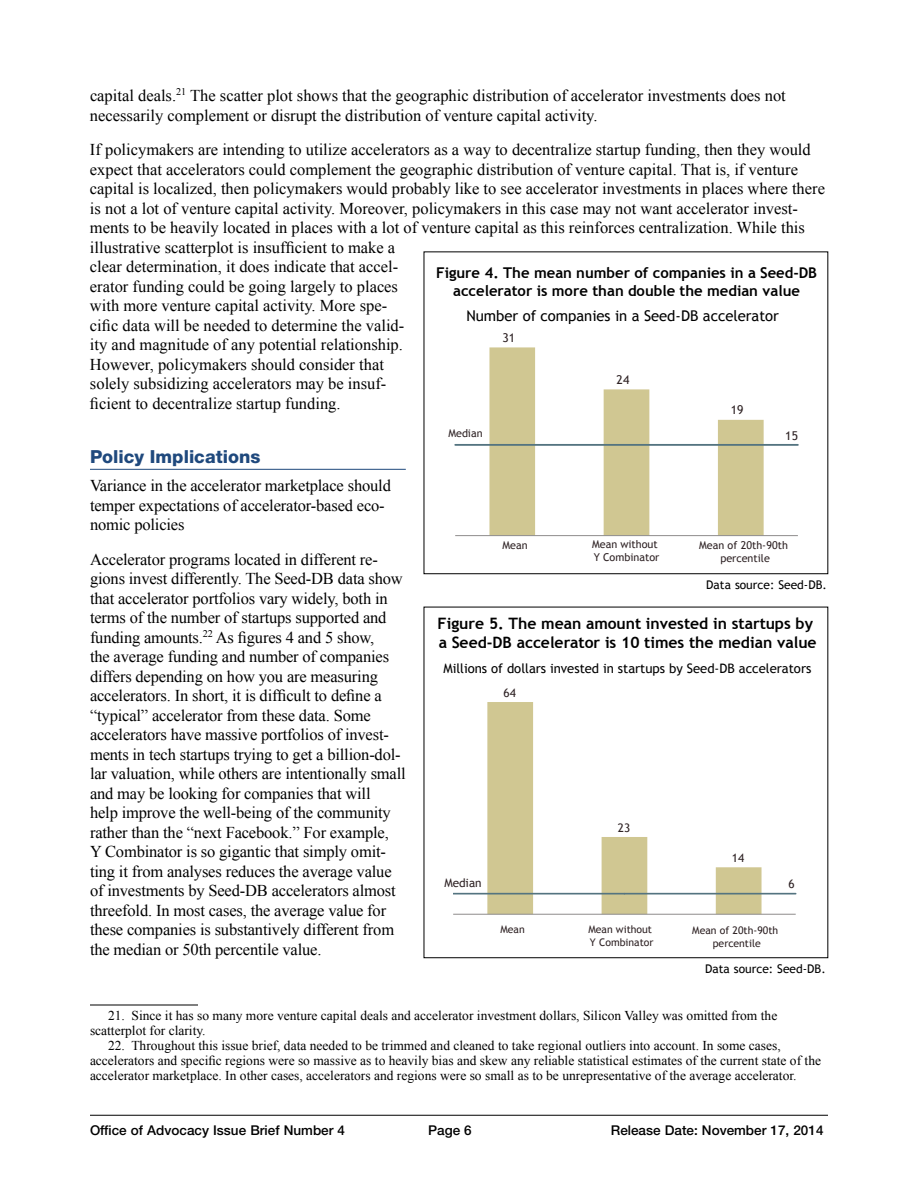
<style>
.page{position:relative;width:918px;height:1188px;background:#fff}
.page>*{position:absolute;margin:0;border:0;box-sizing:border-box;transform-origin:0 0}
.Heading_1{font:800 18px "Helvetica Neue LT Std";color:#1f497d}
.body_text{font:16.5px/19.5px "Times New Roman";color:#000}
.t1{font:700 15.75px/18.9px "Trebuchet MS";color:#000}
.t2{font:700 14.85px/17.9px "Trebuchet MS";color:#000;text-align:center}
.t3{font:14.85px "Trebuchet MS";color:#000}
.Footnotes{font:13.5px/15px "Times New Roman";color:#000}
.t4{font:500 13.5px "Helvetica Neue LT Std";color:#000}
.t5{font:13.05px "Trebuchet MS";color:#000}
.t6{font:12.15px "Trebuchet MS";letter-spacing:.005em;color:#2e2224}
.Source_note_for_figu{font:12px "Trebuchet MS";color:#000}
.t7{font:11.85px "Trebuchet MS";letter-spacing:.005em;color:#2e2224}
.t8{font:10.8px/12.9px "Trebuchet MS";color:#2e2224}
.t9{font:10.5px/12.6px "Trebuchet MS";color:#2e2224}
</style>
<div class="page">
<hr style="left:90px;top:1115px;width:738px;height:1px;background:#000">
<hr style="left:90px;top:469px;width:316px;height:1px;background:#1f497d">
<hr style="left:90px;top:1005px;width:108px;height:1px;background:#000">
<svg style="left:489px;top:347px;width:275px;height:188px"></svg>
<hr style="left:455px;top:535px;width:343px;height:1px;background:#8e8c8c">
<hr style="left:455px;top:444px;width:343px;height:2px;background:#547480">
<svg style="left:487px;top:702px;width:275px;height:212px"></svg>
<hr style="left:453px;top:914px;width:343px;height:1px;background:#8e8c8c">
<hr style="left:453px;top:893px;width:171px;height:2px;background:#547480">
<hr style="left:624px;top:893px;width:172px;height:2px;background:#547480">
<p class="body_text" style="left:90px;top:86px;width:697px">capital deals.<sup>21</sup> The scatter plot shows that the geographic distribution of accelerator investments does not necessarily complement or disrupt the distribution of venture capital activity.</p>
<p class="body_text" style="left:90px;top:140px;width:737px">If policymakers are intending to utilize accelerators as a way to decentralize startup funding, then they would expect that accelerators could complement the geographic distribution of venture capital. That is, if venture capital is localized, then policymakers would probably like to see accelerator investments in places where there is not a lot of venture capital activity. Moreover, policymakers in this case may not want accelerator invest&shy;ments to be heavily located in places with a lot of venture capital as this reinforces centralization. While this illustrative scatterplot is insufficient to make a<br>clear determination, it does indicate that accel-<br>erator funding could be going largely to places<br>with more venture capital activity. More spe-<br>cific data will be needed to determine the valid-<br>ity and magnitude of any potential relationship.<br>However, policymakers should consider that<br>solely subsidizing accelerators may be insuf-<br>ficient to decentralize startup funding.</p>
<p class="Heading_1" style="left:90px;top:446px;width:172px">Policy Implications</p>
<p class="body_text" style="left:90px;top:476px;width:302px">Variance in the accelerator marketplace should temper expectations of accelerator-based eco&shy;nomic policies</p>
<p class="body_text" style="left:90px;top:549px;width:317px">Accelerator programs located in different re&shy;gions invest differently. The Seed-DB data show that accelerator portfolios vary widely, both in terms of the number of startups supported and funding amounts.<sup>22</sup> As figures 4 and 5 show,<br>the average funding and number of companies differs depending on how you are measuring accelerators. In short, it is difficult to define a “typical” accelerator from these data. Some accelerators have massive portfolios of invest&shy;ments in tech startups trying to get a billion-dol&shy;lar valuation, while others are intentionally small and may be looking for companies that will<br>help improve the well-being of the community rather than the “next Facebook.” For example,<br>Y Combinator is so gigantic that simply omit&shy;ting it from analyses reduces the average value of investments by Seed-DB accelerators almost threefold. In most cases, the average value for these companies is substantively different from the median or 50th percentile value.</p>
<p class="t2" style="left:436px;top:264px;width:383px">Figure 4. The mean number of companies in a Seed-DB accelerator is more than double the median value</p>
<p class="t3" style="left:466px;top:307px;width:314px">Number of companies in a Seed-DB accelerator</p>
<p class="t6" style="left:502px;top:330px;width:14px">31</p>
<p class="t6" style="left:617px;top:372px;width:14px">24</p>
<p class="t6" style="left:731px;top:403px;width:14px">19</p>
<p class="t8" style="left:448px;top:427px;width:36px">Median</p>
<p class="t6" style="left:785px;top:428px;width:14px">15</p>
<p class="t8" style="left:503px;top:539px;width:27px">Mean</p>
<p class="t8" style="left:592px;top:537px;width:69px">Mean without<br>Y Combinator</p>
<p class="t8" style="left:699px;top:538px;width:90px;text-align:center">Mean of 20th-90th percentile</p>
<p class="Source_note_for_figu" style="left:706px;top:577px;width:122px">Data source: Seed-DB.</p>
<p class="t1" style="left:438px;top:614px;width:381px">Figure 5. The mean amount invested in startups by a Seed-DB accelerator is 10 times the median value</p>
<p class="t5" style="left:443px;top:660px;width:370px">Millions of dollars invested in startups by Seed-DB accelerators</p>
<p class="t7" style="left:504px;top:686px;width:14px">64</p>
<p class="t7" style="left:618px;top:821px;width:14px">23</p>
<p class="t7" style="left:732px;top:851px;width:14px">14</p>
<p class="t7" style="left:444px;top:875px;width:39px">Median</p>
<p class="t7" style="left:788px;top:877px;width:8px">6</p>
<p class="t9" style="left:588px;top:923px;width:67px">Mean without<br>Y Combinator</p>
<p class="t9" style="left:692px;top:924px;width:88px;text-align:center">Mean of 20th-90th percentile</p>
<p class="t9" style="left:501px;top:924px;width:26px">Mean</p>
<p class="Source_note_for_figu" style="left:705px;top:961px;width:122px">Data source: Seed-DB.</p>
<p class="Footnotes" style="left:108px;top:1008px;width:671px">21. Since it has so many more venture capital deals and accelerator investment dollars, Silicon Valley was omitted from the</p>
<p class="Footnotes" style="left:90px;top:1023px;width:117px">scatterplot for clarity.</p>
<p class="Footnotes" style="left:90px;top:1038px;width:733px;text-indent:18px">22. Throughout this issue brief, data needed to be trimmed and cleaned to take regional outliers into account. In some cases, accelerators and specific regions were so massive as to heavily bias and skew any reliable statistical estimates of the current state of the accelerator marketplace. In other cases, accelerators and regions were so small as to be unrepresentative of the average accelerator.</p>
<p class="t4" style="left:90px;top:1122px;width:257px">Office of Advocacy Issue Brief Number 4</p>
<p class="t4" style="left:428px;top:1122px;width:45px">Page 6</p>
<p class="t4" style="left:611px;top:1122px;width:214px">Release Date: November 17, 2014</p>
</div>
